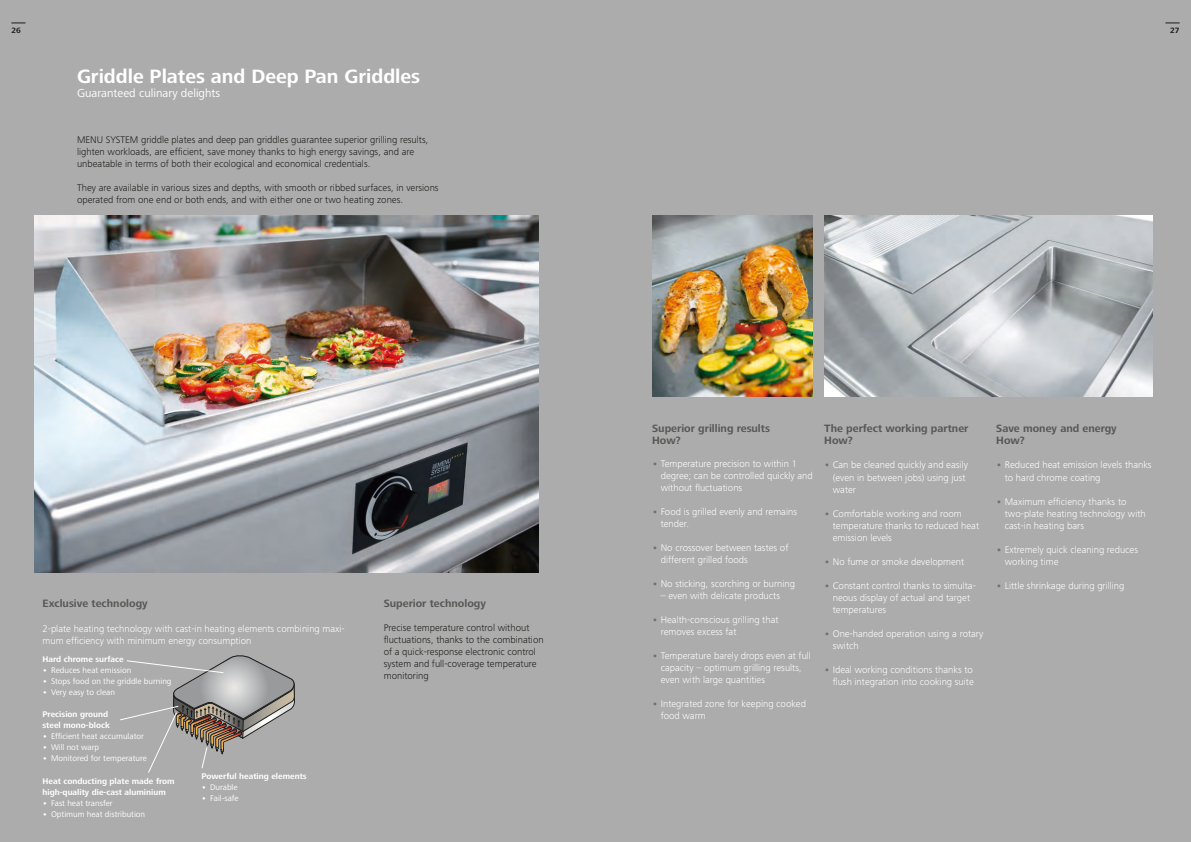
<style>
.page{position:relative;width:1191px;height:842px;background:#adacac}
.page>*{position:absolute;margin:0;border:0;box-sizing:border-box;transform-origin:0 0}
.t1{font:700 20px "Frutiger Next LT";color:#fff}
.t2{font:12px "Frutiger Next LT";color:#fff}
.t3{font:700 11px/12px "Frutiger Next LT";color:#575756}
.t4{font:300 10px/12px "Frutiger Next LT";color:#fff}
.t5{font:300 10px/12px "Frutiger Next LT";color:#1d1d1b}
.t6{font:8.5px "Frutiger Next LT";color:#fff}
.t7{font:700 8.5px/11px "Frutiger Next LT";color:#fff}
.t8{font:700 8px "Frutiger Next LT";color:#1d1d1b}
.s1{font-weight:700}
.s2{font-weight:700;color:#70706f}
</style>
<div class="page">
<img style="left:824px;top:215px;width:328px;height:181px">
<img style="left:652px;top:215px;width:161px;height:181px">
<img style="left:34px;top:215px;width:505px;height:358px">
<svg style="left:120px;top:655px;width:175px;height:118px"></svg>
<svg style="left:11px;top:23px;width:15px;height:1px"></svg>
<svg style="left:1165px;top:23px;width:14px;height:1px"></svg>
<p class="t8" style="left:11px;top:26px;width:11px">26</p>
<p class="t8" style="left:1170px;top:26px;width:11px">27</p>
<h1 class="t1" style="left:77px;top:65px;width:344px">Griddle Plates and Deep Pan Griddles</h1>
<p class="t2" style="left:77px;top:86px;width:145px">Guaranteed culinary delights</p>
<p class="t5" style="left:77px;top:134px;width:353px">MENU SYSTEM griddle plates and deep pan griddles guarantee superior grilling results, lighten workloads, are efficient, save money thanks to high energy savings, and are unbeatable in terms of both their ecological and economical credentials.</p>
<p class="t5" style="left:77px;top:182px;width:363px">They are available in various sizes and depths, with smooth or ribbed surfaces, in versions operated from one end or both ends, and with either one or two heating zones.</p>
<p class="t3" style="left:43px;top:597px;width:107px">Exclusive technology</p>
<p class="t4" style="left:43px;top:622px;width:304px">2-plate heating technology with cast-in heating elements combining maxi&shy;mum efficiency with minimum energy consumption</p>
<p class="t7" style="left:43px;top:653px;width:83px">Hard chrome surface</p>
<p class="t6" style="left:43px;top:665px;width:90px"><span class="s1">•</span> Reduces heat emission</p>
<p class="t6" style="left:43px;top:676px;width:130px"><span class="s1">•</span> Stops food on the griddle burning</p>
<p class="t6" style="left:43px;top:687px;width:74px"><span class="s1">•</span> Very easy to clean</p>
<p class="t7" style="left:43px;top:708px;width:69px">Precision ground steel mono-block</p>
<p class="t6" style="left:43px;top:731px;width:103px"><span class="s1">•</span> Efficient heat accumulator</p>
<p class="t6" style="left:43px;top:742px;width:58px"><span class="s1">•</span> Will not warp</p>
<p class="t6" style="left:43px;top:753px;width:106px"><span class="s1">•</span> Monitored for temperature</p>
<p class="t7" style="left:43px;top:775px;width:134px">Heat conducting plate made from high-quality die-cast aluminium</p>
<p class="t6" style="left:43px;top:798px;width:72px"><span class="s1">•</span> Fast heat transfer</p>
<p class="t6" style="left:43px;top:809px;width:104px"><span class="s1">•</span> Optimum heat distribution</p>
<p class="t7" style="left:201px;top:770px;width:107px">Powerful heating elements</p>
<p class="t6" style="left:201px;top:782px;width:38px"><span class="s1">•</span> Durable</p>
<p class="t6" style="left:201px;top:793px;width:39px"><span class="s1">•</span> Fail-safe</p>
<p class="t3" style="left:384px;top:597px;width:104px">Superior technology</p>
<p class="t5" style="left:384px;top:621px;width:161px">Precise temperature control without fluctuations, thanks to the combination of a quick-response electronic control system and full-coverage temperature monitoring</p>
<p class="t3" style="left:652px;top:423px;width:119px">Superior grilling results<br>How?</p>
<p class="t4" style="left:660px;top:458px;width:154px;text-indent:-8px"><span class="s2">•</span> Temperature precision to within 1 degree; can be controlled quickly and without fluctuations</p>
<p class="t4" style="left:660px;top:506px;width:138px;text-indent:-8px"><span class="s2">•</span> Food is grilled evenly and remains tender.</p>
<p class="t4" style="left:660px;top:542px;width:129px;text-indent:-8px"><span class="s2">•</span> No crossover between tastes of different grilled foods</p>
<p class="t4" style="left:652px;top:578px;width:144px"><span class="s2">•</span> No sticking, scorching or burning</p>
<p class="t4" style="left:660px;top:590px;width:121px">– even with delicate products</p>
<p class="t4" style="left:660px;top:614px;width:119px;text-indent:-8px"><span class="s2">•</span> Health-conscious grilling that removes excess fat</p>
<p class="t4" style="left:660px;top:650px;width:152px;text-indent:-8px"><span class="s2">•</span> Temperature barely drops even at full capacity – optimum grilling results, even with large quantities</p>
<p class="t4" style="left:660px;top:698px;width:147px;text-indent:-8px"><span class="s2">•</span> Integrated zone for keeping cooked food warm</p>
<p class="t3" style="left:824px;top:423px;width:146px">The perfect working partner<br>How?</p>
<p class="t4" style="left:832px;top:459px;width:137px;text-indent:-8px"><span class="s2">•</span> Can be cleaned quickly and easily (even in between jobs) using just water</p>
<p class="t4" style="left:832px;top:507px;width:148px;text-indent:-8px"><span class="s2">•</span> Comfortable working and room temperature thanks to reduced heat emission levels</p>
<p class="t4" style="left:824px;top:555px;width:141px"><span class="s2">•</span> No fume or smoke development</p>
<p class="t4" style="left:832px;top:579px;width:145px;text-indent:-8px"><span class="s2">•</span> Constant control thanks to simulta&shy;neous display of actual and target temperatures</p>
<p class="t4" style="left:832px;top:627px;width:152px;text-indent:-8px"><span class="s2">•</span> One-handed operation using a rotary switch</p>
<p class="t4" style="left:824px;top:663px;width:151px;text-align:right"><span class="s2">•</span> Ideal working conditions thanks to flush integration into cooking suite</p>
<p class="t3" style="left:996px;top:423px;width:122px">Save money and energy<br>How?</p>
<p class="t4" style="left:1004px;top:459px;width:148px;text-indent:-8px"><span class="s2">•</span> Reduced heat emission levels thanks to hard chrome coating</p>
<p class="t4" style="left:1004px;top:495px;width:142px;text-indent:-8px"><span class="s2">•</span> Maximum efficiency thanks to two-plate heating technology with cast-in heating bars</p>
<p class="t4" style="left:1004px;top:543px;width:135px;text-indent:-8px"><span class="s2">•</span> Extremely quick cleaning reduces working time</p>
<p class="t4" style="left:996px;top:579px;width:130px"><span class="s2">•</span> Little shrinkage during grilling</p>
</div>
